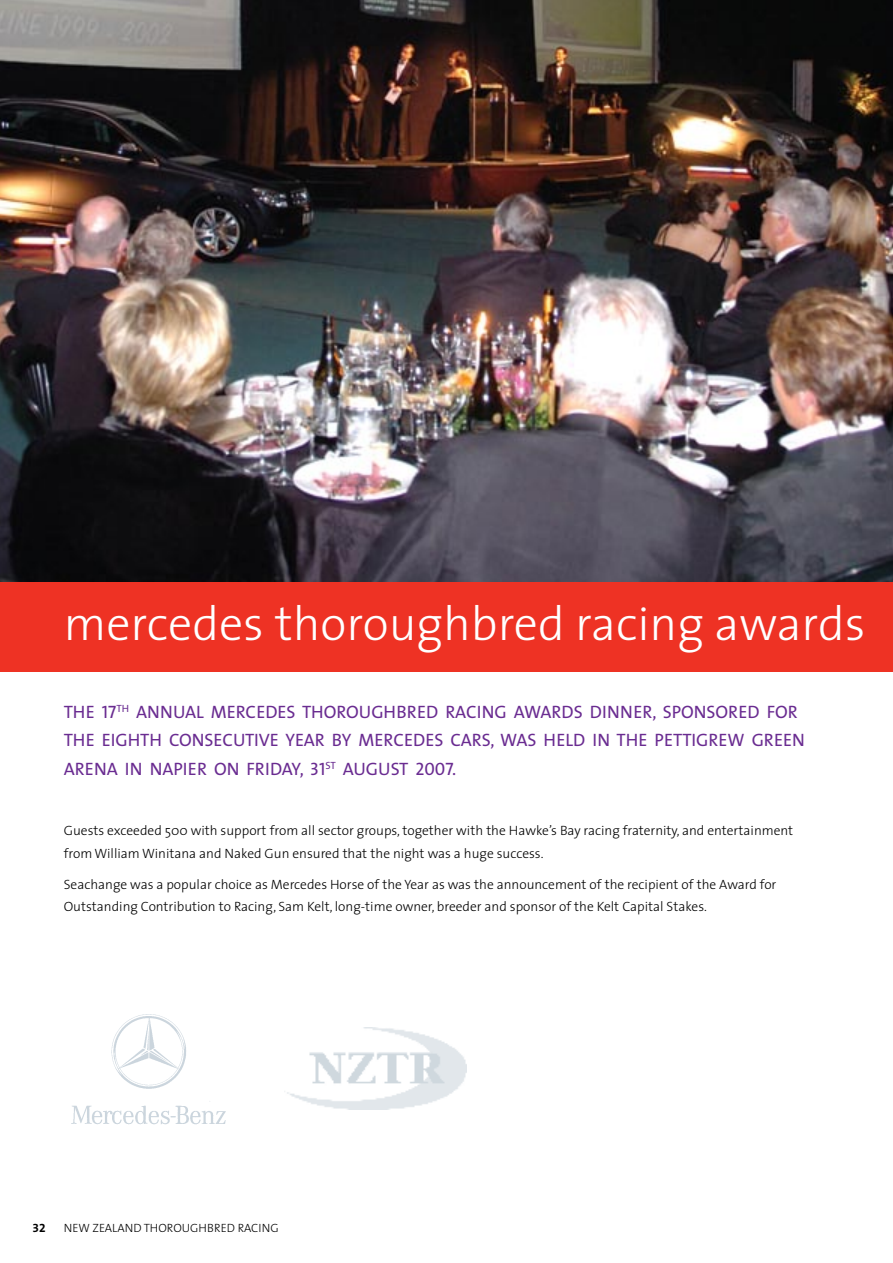
<style>
.page{position:relative;width:893px;height:1263px;background:#fff}
.page>*{position:absolute;margin:0;border:0;box-sizing:border-box;transform-origin:0 0}
.t1{font:300 48px "The Sans";color:#fff}
.t2{font:18px "The Sans Caps";color:#6a2c91}
.t3{font:18px "The Sans Caps";letter-spacing:.02em;color:#6a2c91}
.t4{font:300 13.5px/22.5px "The Sans";color:#000}
.t5{font:300 12px "The Sans";color:#000}
.t6{font:12px "The Sans Bold Expert";color:#000}
</style>
<div class="page">
<img style="left:0;top:0;width:893px;height:583px">
<img style="left:71px;top:1014px;width:155px;height:111px">
<img style="left:287px;top:1027px;width:180px;height:83px">
<div style="left:0;top:583px;width:893px;height:89px;background:#ee3224"></div>
<h1 class="t1" style="left:64px;top:585px;width:803px">mercedes thoroughbred racing awards</h1>
<h2 class="t3" style="left:64px;top:696px;width:159px">THE 17<sup>TH</sup> ANNUAL MERCEDES</h2>
<h2 class="t2" style="left:302px;top:696px;width:35px">THOROU</h2>
<h2 class="t2" style="left:371px;top:696px;width:37px">GHBRED</h2>
<h2 class="t2" style="left:445px;top:696px;width:107px">RACI NG AWARDS</h2>
<h2 class="t3" style="left:590px;top:696px;width:128px">DI NNER, SPONSORED</h2>
<h2 class="t2" style="left:767px;top:696px;width:11px">FOR</h2>
<h2 class="t2" style="left:64px;top:725px;width:151px">THE EIGHTH CONSECUTIVE</h2>
<h2 class="t2" style="left:286px;top:725px;width:20px">YEAR</h2>
<h2 class="t2" style="left:332px;top:725px;width:39px">B Y MERCEDES</h2>
<h2 class="t2" style="left:450px;top:725px;width:11px">CARS</h2>
<h2 class="t3" style="left:491px;top:725px;width:182px">, WAS HELD I N THE PETTI</h2>
<h2 class="t2" style="left:696px;top:725px;width:110px">GREW GREEN</h2>
<h2 class="t2" style="left:64px;top:753px;width:128px">ARE NA IN NAPIER</h2>
<h2 class="t2" style="left:214px;top:753px;width:51px">ON FRIDA</h2>
<h2 class="t2" style="left:291px;top:753px;width:98px">Y, 31<sup>ST</sup> AUGUST</h2>
<h2 class="t2" style="left:415px;top:753px;width:42px">2007.</h2>
<p class="t4" style="left:64px;top:819px;width:731px">G uests exceeded 500 with support from all sector groups, together with the H awke’s Bay racing fraternity, and entertainment from William Winitana and Naked G un ensured that the night was a huge success.</p>
<p class="t4" style="left:64px;top:872px;width:714px">Seachange was a popular choice as Mercedes Horse of the Year as was the announcement of the recipient of the Award for<br>Outstanding Contribution to Racing, Sam Kelt, long-time owner, breeder and sponsor of the Kelt Capital Stakes.</p>
<p class="t6" style="left:33px;top:1218px;width:15px">32</p>
<p class="t5" style="left:64px;top:1218px;width:216px">New Zealan d Thoroughbred Racing</p>
</div>
